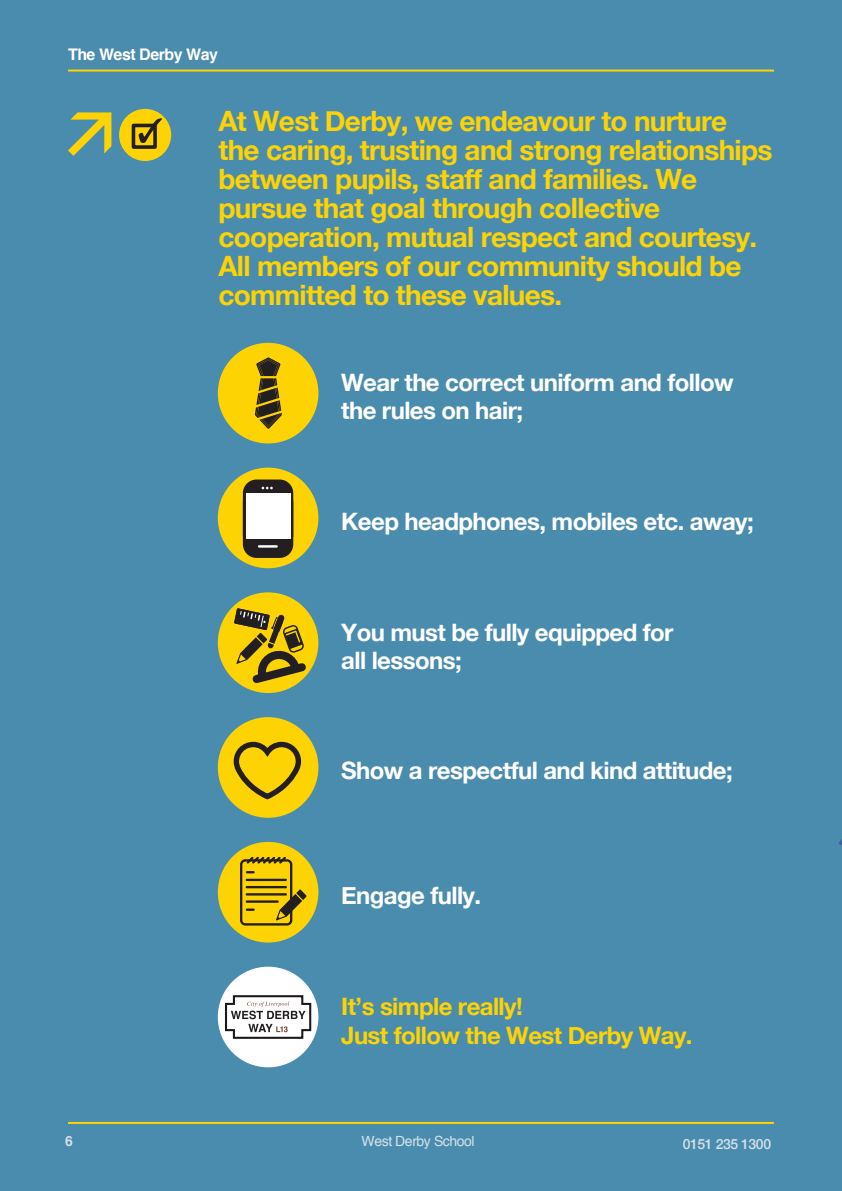
<style>
.page{position:relative;width:842px;height:1191px;background:#4a8cae}
.page>*{position:absolute;margin:0;border:0;box-sizing:border-box;transform-origin:0 0}
.t1{font:700 28px/29px "Helvetica Neue";letter-spacing:-.025em;color:#fed304}
.t2{font:700 24px/28px "Helvetica Neue";letter-spacing:-.025em;color:#fff}
.t3{font:700 24px/29px "Helvetica Neue";letter-spacing:-.025em;color:#fed304}
.t4{font:700 16px "Helvetica";letter-spacing:-.03em;color:#fff}
.t5{font:14px "Helvetica";letter-spacing:-.03em;color:#d6e1ea}
.t6{font:500 14px "Helvetica Neue";letter-spacing:-.03em;color:#d6e1ea}
.t7{font:700 14px "Helvetica";color:#d6e1ea}
</style>
<div class="page">
<hr style="left:68px;top:70px;width:706px;height:2px;background:#fed304">
<hr style="left:68px;top:1122px;width:706px;height:2px;background:#fed304">
<div style="left:218px;top:343px;width:100px;height:100px;background:#fed304;border-radius:50%"></div>
<svg style="left:255px;top:357px;width:27px;height:72px"></svg>
<div style="left:119px;top:109px;width:52px;height:52px;background:#fed304;border-radius:50%"></div>
<div style="left:132px;top:124px;width:25px;height:25px;border:4px solid #231f20"></div>
<svg style="left:139px;top:118px;width:23px;height:25px"></svg>
<svg style="left:68px;top:112px;width:43px;height:44px"></svg>
<div style="left:218px;top:467px;width:100px;height:101px;background:#fed304;border-radius:50%"></div>
<div style="left:243px;top:479px;width:50px;height:69px;background:#231f20;border-radius:14px"></div>
<div style="left:243px;top:489px;width:50px;height:69px;background:#231f20;border-radius:14px"></div>
<div style="left:246px;top:493px;width:44px;height:32px;background:#fff"></div>
<div style="left:246px;top:507px;width:44px;height:32px;background:#fff"></div>
<svg style="left:262px;top:487px;width:11px;height:2px"></svg>
<svg style="left:259px;top:545px;width:18px;height:2px"></svg>
<div style="left:218px;top:592px;width:100px;height:101px;background:#fed304;border-radius:50%"></div>
<svg style="left:233px;top:607px;width:79px;height:76px"></svg>
<div style="left:218px;top:717px;width:100px;height:100px;background:#fed304;border-radius:50%"></div>
<svg style="left:231px;top:741px;width:73px;height:64px"></svg>
<div style="left:218px;top:842px;width:100px;height:100px;background:#fed304;border-radius:50%"></div>
<svg style="left:240px;top:856px;width:67px;height:69px"></svg>
<div style="left:218px;top:966px;width:100px;height:101px;background:#fff;border-radius:50%"></div>
<svg style="left:225px;top:995px;width:86px;height:43px"></svg>
<svg style="left:838px;top:839px;width:4px;height:6px"></svg>
<p class="t4" style="left:68px;top:41px;width:152px">The West Derby Way</p>
<p class="t1" style="left:218px;top:107px;width:556px">At West Derby, we endeavour to nurture the caring, trusting and strong relationships between pupils, staff and families. We pursue that goal through collective cooperation, mutual respect and courtesy.<br>All members of our community should be committed to these values.</p>
<p class="t2" style="left:341px;top:369px;width:394px">Wear the correct uniform and follow the rules on hair;</p>
<p class="t2" style="left:341px;top:508px;width:414px">Keep headphones, mobiles etc. away;</p>
<p class="t2" style="left:341px;top:619px;width:334px">You must be fully equipped for all lessons;</p>
<p class="t2" style="left:341px;top:757px;width:393px">Show a respectful and kind attitude;</p>
<p class="t2" style="left:341px;top:882px;width:141px">Engage fully.</p>
<p class="t3" style="left:341px;top:992px;width:353px">It’s simple really!<br>Just follow the West Derby Way.</p>
<p class="t7" style="left:65px;top:1129px;width:9px">6</p>
<p class="t5" style="left:362px;top:1130px;width:115px">West Derby School</p>
<p class="t6" style="left:683px;top:1132px;width:90px">0151 235 1300</p>
</div>
